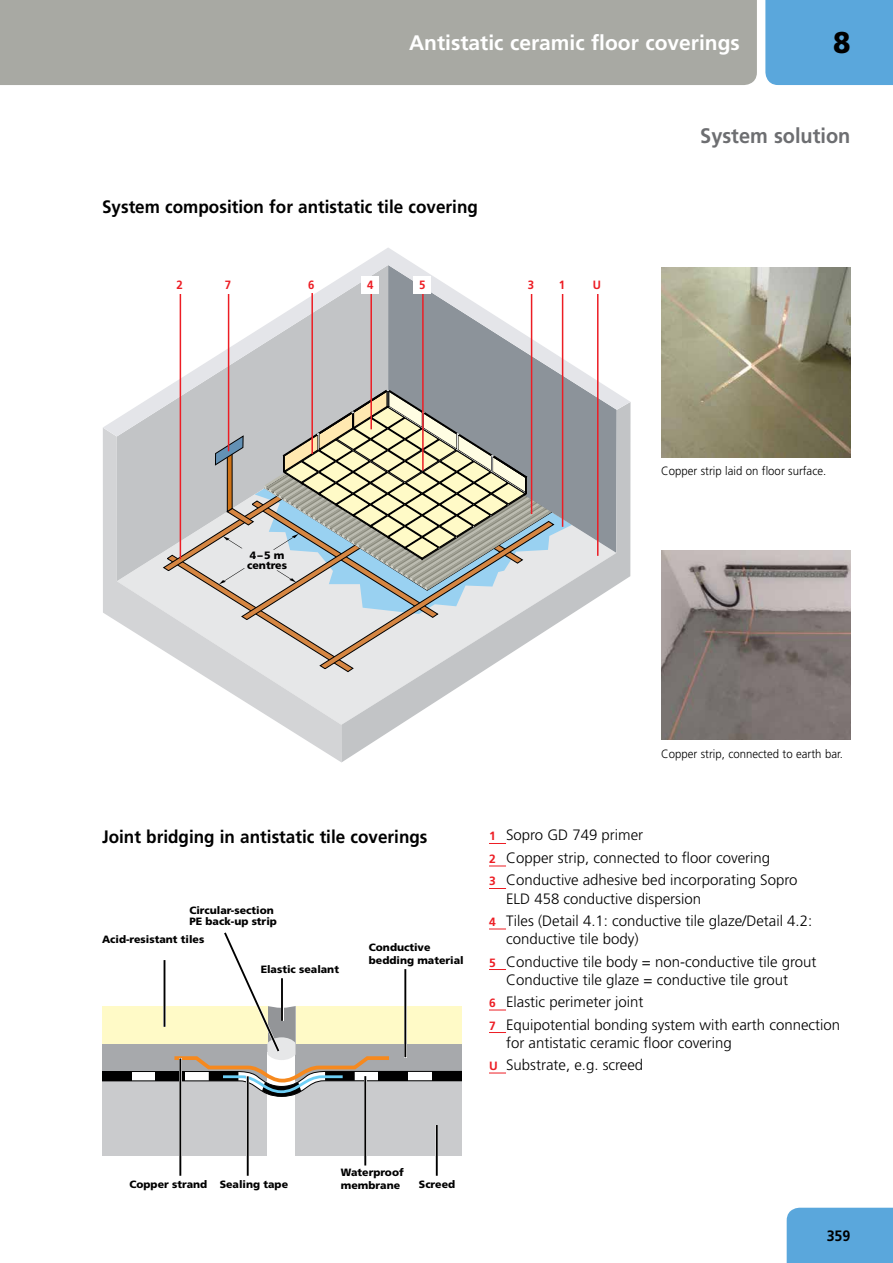
<style>
.page{position:relative;width:893px;height:1263px;background:#fff}
.page>*{position:absolute;margin:0;border:0;box-sizing:border-box;transform-origin:0 0}
.t1{font:900 30px "Frutiger LT";color:#000;scale:.95 1}
.t2{font:700 21px "Frutiger LT";color:#fff}
.t3{font:700 21px "Frutiger LT";color:#6d6e71;scale:.95 1}
.t4{font:700 18px "Frutiger LT";color:#000;scale:.95 1}
.t5{font:300 15px/22.5px "Frutiger LT";color:#000}
.t6{font:700 15px "Frutiger LT";color:#000;scale:.95 1}
.t7{font:300 12px "Frutiger LT";color:#000;scale:.95 1}
.t8{font:700 12px "Frutiger LT";color:#ed1d24;scale:.95 1}
.t9{font:900 10.65px/9.8px "Frutiger LT";color:#000}
.t10{font:900 10.5px/12.8px "Frutiger LT";color:#000}
.s1{font-weight:700;font-size:12px;color:#ed1d24}
</style>
<div class="page">
<div style="left:787px;top:1208px;width:106px;height:55px;background:#5aa7dc"></div>
<div style="left:765px;top:0;width:128px;height:85px;background:#5aa7dc"></div>
<div style="left:1px;top:0;width:756px;height:85px;background:#a8a9a3"></div>
<svg style="left:0;top:0;width:1px;height:85px"></svg>
<svg style="left:103px;top:436px;width:238px;height:326px"></svg>
<svg style="left:163px;top:436px;width:178px;height:233px;background:#d4d0cd"></svg>
<svg style="left:341px;top:436px;width:289px;height:326px"></svg>
<svg style="left:103px;top:248px;width:527px;height:188px"></svg>
<svg style="left:215px;top:390px;width:312px;height:200px;background:#b8b9ac"></svg>
<div style="left:102px;top:1081px;width:359px;height:75px;background:#cacbcd"></div>
<div style="left:267px;top:1052px;width:28px;height:104px;background:#fff"></div>
<hr style="left:435px;top:1125px;width:3px;height:51px;background:#fff">
<hr style="left:436px;top:1125px;width:2px;height:51px;background:#000">
<hr style="left:364px;top:1076px;width:3px;height:89px;background:#fff">
<hr style="left:364px;top:1076px;width:2px;height:89px;background:#000">
<hr style="left:246px;top:1076px;width:3px;height:100px;background:#fff">
<hr style="left:247px;top:1076px;width:2px;height:100px;background:#000">
<hr style="left:179px;top:1058px;width:3px;height:118px;background:#fff">
<hr style="left:179px;top:1058px;width:2px;height:118px;background:#000">
<svg style="left:102px;top:932px;width:360px;height:165px"></svg>
<hr style="left:281px;top:978px;width:2px;height:43px;background:#000">
<img style="left:661px;top:551px;width:189px;height:189px">
<svg style="left:489px;top:843px;width:17px;height:1px"></svg>
<svg style="left:489px;top:866px;width:17px;height:1px"></svg>
<svg style="left:489px;top:888px;width:17px;height:1px"></svg>
<svg style="left:489px;top:929px;width:17px;height:1px"></svg>
<svg style="left:489px;top:969px;width:17px;height:1px"></svg>
<svg style="left:489px;top:1010px;width:17px;height:1px"></svg>
<svg style="left:489px;top:1032px;width:17px;height:1px"></svg>
<svg style="left:489px;top:1073px;width:17px;height:1px"></svg>
<hr style="left:180px;top:293px;width:1px;height:266px;background:#ed1d24">
<hr style="left:228px;top:293px;width:1px;height:158px;background:#ed1d24">
<hr style="left:311px;top:293px;width:2px;height:161px;background:#ed1d24">
<hr style="left:370px;top:293px;width:2px;height:136px;background:#ed1d24">
<hr style="left:422px;top:293px;width:2px;height:177px;background:#ed1d24">
<hr style="left:531px;top:293px;width:1px;height:221px;background:#ed1d24">
<hr style="left:562px;top:293px;width:1px;height:234px;background:#ed1d24">
<hr style="left:597px;top:293px;width:1px;height:263px;background:#ed1d24">
<div style="left:171px;top:276px;width:17px;height:17px;background:#fff"></div>
<div style="left:219px;top:276px;width:17px;height:17px;background:#fff"></div>
<div style="left:362px;top:276px;width:17px;height:17px;background:#fff"></div>
<div style="left:414px;top:276px;width:17px;height:17px;background:#fff"></div>
<div style="left:522px;top:276px;width:17px;height:17px;background:#fff"></div>
<div style="left:553px;top:276px;width:17px;height:17px;background:#fff"></div>
<div style="left:589px;top:276px;width:17px;height:17px;background:#fff"></div>
<img style="left:661px;top:268px;width:189px;height:189px">
<h2 class="t2" style="left:409px;top:30px;width:332px">Antistatic ceramic floor coverings</h2>
<h1 class="t1" style="left:833px;top:24px;width:20px">8</h1>
<p class="t4" style="left:102px;top:197px;width:397px">System composition for antistatic tile covering</p>
<p class="t8" style="left:176px;top:278px;width:8px">2</p>
<p class="t8" style="left:225px;top:278px;width:8px">7</p>
<p class="t8" style="left:308px;top:278px;width:8px">6</p>
<p class="t8" style="left:367px;top:278px;width:8px">4</p>
<p class="t8" style="left:419px;top:278px;width:8px">5</p>
<p class="t8" style="left:528px;top:278px;width:8px">3</p>
<p class="t8" style="left:559px;top:278px;width:8px">1</p>
<p class="t8" style="left:593px;top:278px;width:10px">U</p>
<h2 class="t3" style="left:700px;top:124px;width:160px">System solution</h2>
<p class="t9" style="left:247px;top:550px;width:42px">4–5 m centres</p>
<p class="t7" style="left:661px;top:464px;width:175px">Copper strip laid on floor surface.</p>
<p class="t7" style="left:661px;top:747px;width:193px">Copper strip, connected to earth bar.</p>
<p class="t4" style="left:102px;top:826px;width:344px">Joint bridging in antistatic tile coverings</p>
<p class="t10" style="left:189px;top:905px;width:89px;line-height:10.5px">Circular-section<br>PE back-up strip</p>
<p class="t10" style="left:102px;top:933px;width:104px">Acid-resistant tiles</p>
<p class="t10" style="left:261px;top:963px;width:80px">Elastic sealant</p>
<p class="t10" style="left:369px;top:941px;width:96px">Conductive bedding material</p>
<p class="t5" style="left:489px;top:824px;width:310px"><span class="s1">1</span> Sopro GD 749 primer<br><span class="s1">2</span> Copper strip, connected to floor covering<br><span class="s1">3</span> Conductive adhesive bed incorporating Sopro</p>
<p class="t5" style="left:489px;top:887px;width:325px;text-indent:17px">ELD 458 conductive dispersion<br><span class="s1">4</span> Tiles (Detail 4.1: conductive tile glaze/Detail 4.2:</p>
<p class="t5" style="left:489px;top:928px;width:329px;text-indent:17px">conductive tile body)<br><span class="s1">5</span> Conductive tile body = non-conductive tile grout</p>
<p class="t5" style="left:489px;top:968px;width:353px;text-indent:17px">Conductive tile glaze = conductive tile grout<br><span class="s1">6</span> Elastic perimeter joint<br><span class="s1">7</span> Equipotential bonding system with earth connection</p>
<p class="t5" style="left:489px;top:1031px;width:244px;text-indent:17px">for antistatic ceramic floor covering<br><span class="s1">U</span> Substrate, e.g. screed</p>
<p class="t10" style="left:220px;top:1178px;width:70px">Sealing tape</p>
<p class="t10" style="left:341px;top:1166px;width:64px">Waterproof membrane</p>
<p class="t10" style="left:129px;top:1178px;width:79px">Copper strand</p>
<p class="t10" style="left:419px;top:1178px;width:38px">Screed</p>
<p class="t6" style="left:827px;top:1226px;width:27px">359</p>
</div>
